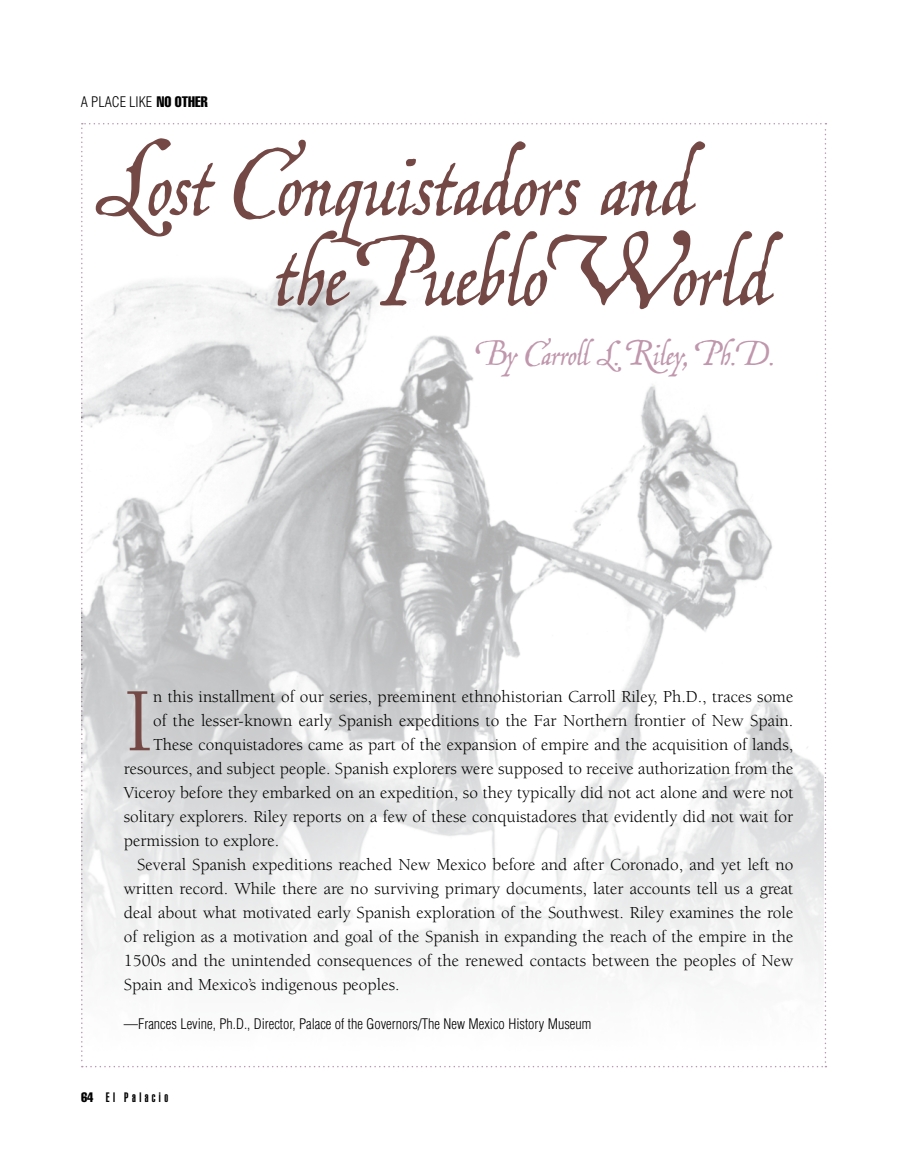
<style>
.page{position:relative;width:905px;height:1175px;background:#fff}
.page>*{position:absolute;margin:0;border:0;box-sizing:border-box;transform-origin:0 0}
.t1{font:107.25px/90px "P22 Grenville";color:#744845}
.t2{font:92.85px "Berkeley";color:#744845}
.t3{font:38.25px "P22 Grenville";color:#c097ac}
.t4{font:17.25px "Berkeley";color:#000}
.t5{font:300 condensed 14.25px "Helvetica";color:#000}
.t6{font:900 extra-condensed 13.5px "Helvetica";letter-spacing:.25em;color:#000}
.s1{font-weight:400;font-stretch:extra-condensed;font-size:15px}
.s2{font-size:119.25px}
.s3{font-weight:400}
</style>
<div class="page">
<img style="left:81px;top:258px;width:743px;height:810px">
<p class="t5" style="left:81px;top:94px;width:128px">a place l ike <span class="s1">NO OTHER</span></p>
<h1 class="t1" style="left:275px;top:133px;width:497px;text-indent:-180px"><span class="s2">L</span>ost Conquistadors and the Pueblo World</h1>
<h3 class="t3" style="left:475px;top:329px;width:300px">By Carroll L. Riley, Ph.D.</h3>
<h2 class="t2" style="left:124px;top:672px;width:31px">I</h2>
<p class="t4" style="left:153px;top:687px;width:641px">n this installment of our series, preeminent ethnohistorian Carroll Riley, Ph.D., traces some</p>
<p class="t4" style="left:153px;top:711px;width:641px">of the lesser-known early Spanish expeditions to the Far Northern frontier of New Spain.</p>
<p class="t4" style="left:153px;top:735px;width:642px">These conquistadores came as part of the expansion of empire and the acquisition of lands,</p>
<p class="t4" style="left:124px;top:759px;width:671px">resources, and subject people. Spanish explorers were supposed to receive authorization from the</p>
<p class="t4" style="left:124px;top:783px;width:671px">Viceroy before they embarked on an expedition, so they typically did not act alone and were not</p>
<p class="t4" style="left:124px;top:807px;width:671px">solitary explorers. Riley reports on a few of these conquistadores that evidently did not wait for</p>
<p class="t4" style="left:124px;top:831px;width:157px">permission to explore.</p>
<p class="t4" style="left:137px;top:855px;width:657px">Several Spanish expeditions reached New Mexico before and after Coronado, and yet left no</p>
<p class="t4" style="left:124px;top:879px;width:671px">written record. While there are no surviving primary documents, later accounts tell us a great</p>
<p class="t4" style="left:124px;top:903px;width:671px">deal about what motivated early Spanish exploration of the Southwest. Riley examines the role</p>
<p class="t4" style="left:124px;top:927px;width:671px">of religion as a motivation and goal of the Spanish in expanding the reach of the empire in the</p>
<p class="t4" style="left:124px;top:951px;width:671px">1500s and the unintended consequences of the renewed contacts between the peoples of New</p>
<p class="t4" style="left:124px;top:975px;width:277px">Spain and Mexico’s indigenous peoples.</p>
<p class="t5" style="left:124px;top:1016px;width:469px">—Frances Levine, Ph.D., Director, Palace of the Governors/The New Mexico History Museum</p>
<p class="t6" style="left:81px;top:1089px;width:89px"><span class="s3">64</span> El Palacio</p>
</div>
